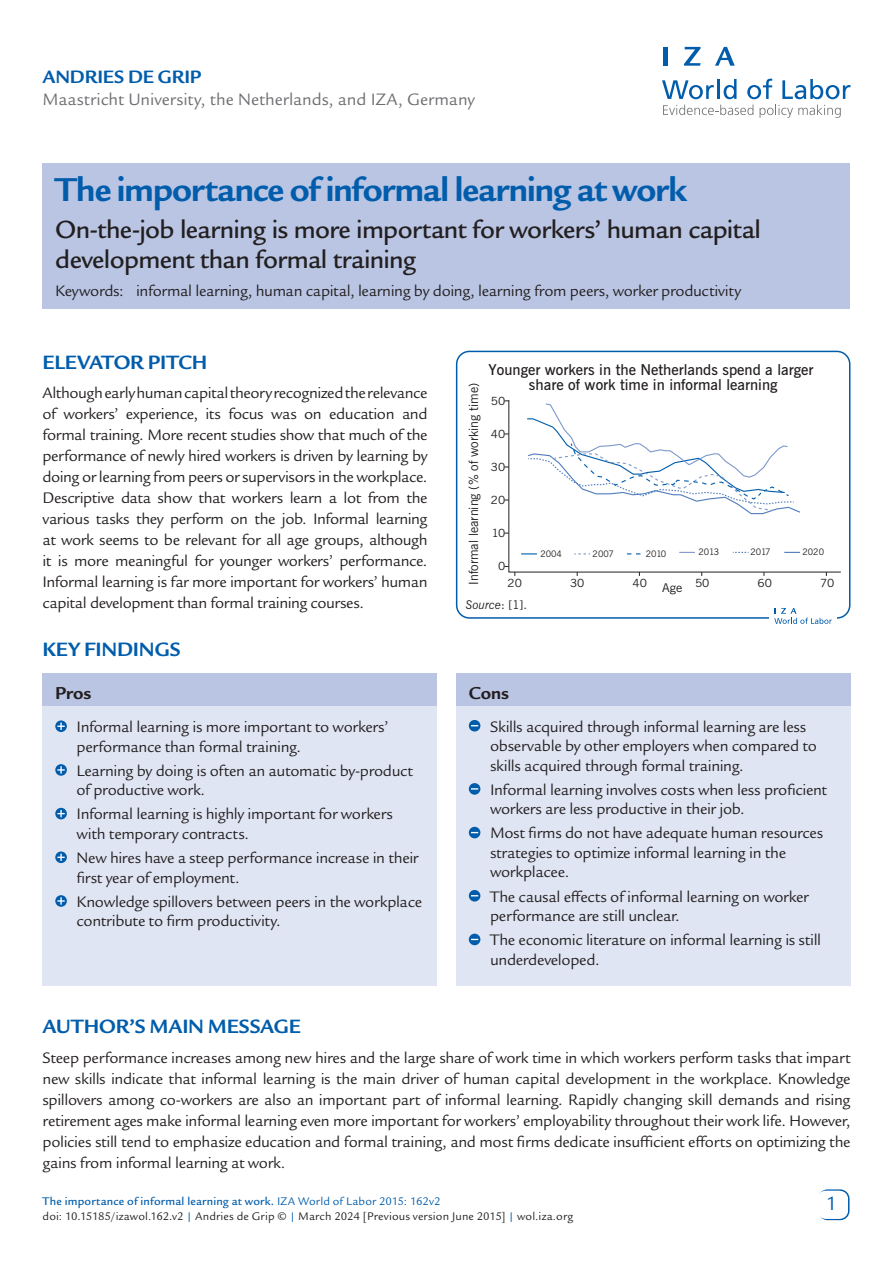
<style>
.page{position:relative;width:893px;height:1263px;background:#fff}
.page>*{position:absolute;margin:0;border:0;box-sizing:border-box;transform-origin:0 0}
.Cover__Title{font:700 36px "Legacy Sans ITC Pro";letter-spacing:-.025em;color:#015dab}
.Cover__Subtitle{font:500 27px/30px "Legacy Sans ITC Pro";letter-spacing:-.025em;color:#231f20}
.Cover__Header{font:700 21px "Legacy Sans ITC Pro";letter-spacing:-.005em;color:#015dab}
.t1{font:21px "Legacy Sans ITC Pro";color:#015dab}
.t2{font:700 19.5px "Legacy Sans ITC Pro";letter-spacing:-.005em;color:#015dab}
.Cover__Pro_Con_Header{font:700 18.75px "Legacy Sans ITC Pro";color:#231f20}
.t3{font:18px "Legacy Sans ITC Pro";color:#6c6d70}
.Cover__Bodytext{font:16.5px/21px "Legacy Sans ITC Pro";letter-spacing:-.02em;color:#231f20;text-align:justify}
.Cover__Pro_Con_Bullets{font:16.5px/19.5px "Legacy Sans ITC Pro";letter-spacing:-.015em;color:#231f20}
.Cover__Keywords{font:16.5px "Legacy Sans ITC Pro";letter-spacing:-.02em;color:#231f20}
.t4{font:600 15px/15px "News Gothic BT";color:#231f20;text-align:center}
.t5{font:12.75px "News Gothic BT";color:#231f20}
.t6{font:12px/15px "Legacy Sans ITC Pro";letter-spacing:.01em;color:#231f20}
.t7{font:italic 12px "News Gothic BT";color:#231f20}
.t8{font:12px "News Gothic BT";color:#231f20;scale:1.07 1}
.t9{font:11.25px "News Gothic BT";color:#231f20;scale:1.07 1}
.t10{font:9px "News Gothic BT";color:#231f20}
.s1{font-style:normal}
.s2{font-weight:500;color:#015dab}
.s3{color:#015dab}
</style>
<div class="page">
<div style="left:818px;top:1189px;width:31px;height:31px;border:2px solid #015dab;border-radius:9px"></div>
<div style="left:817px;top:1191px;width:30px;height:28px;background:#fff;border-radius:9px"></div>
<svg style="left:662px;top:80px;width:52px;height:19px"></svg>
<hr style="left:717px;top:79px;width:3px;height:20px;background:#015dab">
<svg style="left:724px;top:79px;width:12px;height:20px"></svg>
<svg style="left:747px;top:79px;width:25px;height:20px"></svg>
<svg style="left:782px;top:79px;width:68px;height:20px"></svg>
<svg style="left:663px;top:105px;width:90px;height:10px"></svg>
<svg style="left:760px;top:105px;width:81px;height:13px"></svg>
<hr style="left:663px;top:47px;width:4px;height:19px;background:#015dab">
<svg style="left:684px;top:47px;width:17px;height:19px"></svg>
<svg style="left:715px;top:47px;width:20px;height:19px"></svg>
<div style="left:456px;top:675px;width:394px;height:310px;background:#e0e5f3"></div>
<div style="left:43px;top:675px;width:394px;height:310px;background:#e0e5f3"></div>
<div style="left:43px;top:673px;width:394px;height:32px;background:#b9c5e3"></div>
<div style="left:456px;top:673px;width:394px;height:32px;background:#b9c5e3"></div>
<svg style="left:55px;top:720px;width:12px;height:12px"></svg>
<svg style="left:57px;top:722px;width:8px;height:8px"></svg>
<svg style="left:55px;top:764px;width:12px;height:12px"></svg>
<svg style="left:57px;top:766px;width:8px;height:8px"></svg>
<svg style="left:55px;top:808px;width:12px;height:11px"></svg>
<svg style="left:57px;top:810px;width:8px;height:7px"></svg>
<svg style="left:55px;top:851px;width:12px;height:12px"></svg>
<svg style="left:57px;top:854px;width:8px;height:7px"></svg>
<svg style="left:55px;top:895px;width:12px;height:12px"></svg>
<svg style="left:57px;top:897px;width:8px;height:8px"></svg>
<svg style="left:469px;top:720px;width:11px;height:11px"></svg>
<svg style="left:469px;top:783px;width:11px;height:12px"></svg>
<svg style="left:469px;top:827px;width:11px;height:11px"></svg>
<svg style="left:469px;top:890px;width:11px;height:11px"></svg>
<svg style="left:469px;top:934px;width:11px;height:11px"></svg>
<div style="left:43px;top:163px;width:807px;height:146px;background:#b9c5e3"></div>
<div style="left:456px;top:351px;width:394px;height:268px;border:2px solid #015dab;border-radius:13px"></div>
<svg style="left:508px;top:400px;width:333px;height:173px"></svg>
<svg style="left:504px;top:566px;width:11px;height:10px"></svg>
<div style="left:769px;top:603px;width:68px;height:27px;background:#fff"></div>
<svg style="left:774px;top:608px;width:58px;height:16px"></svg>
<svg style="left:526px;top:403px;width:275px;height:112px"></svg>
<svg style="left:521px;top:553px;width:16px;height:1px"></svg>
<svg style="left:574px;top:553px;width:16px;height:1px"></svg>
<svg style="left:627px;top:553px;width:16px;height:1px"></svg>
<svg style="left:679px;top:552px;width:16px;height:1px"></svg>
<svg style="left:733px;top:552px;width:16px;height:1px"></svg>
<svg style="left:784px;top:552px;width:16px;height:1px"></svg>
<p class="t2" style="left:43px;top:65px;width:160px">Andries de Grip</p>
<p class="t3" style="left:43px;top:89px;width:434px">Maastricht University, the Netherlands, and IZA, Germany</p>
<p class="Cover__Title" style="left:55px;top:168px;width:633px">The importance of informal learning at work</p>
<p class="Cover__Subtitle" style="left:55px;top:214px;width:707px">On-the-job learning is more important for workers’ human capital development than formal training</p>
<p class="Cover__Keywords" style="left:55px;top:282px;width:687px">Keywords: informal learning, human capital, learning by doing, learning from peers, worker productivity</p>
<p class="Cover__Header" style="left:43px;top:350px;width:166px">ELEVATOR PITCH</p>
<p class="Cover__Bodytext" style="left:43px;top:383px;width:387px">Although early human capital theory recognized the relevance of workers’ experience, its focus was on education and formal training. More recent studies show that much of the performance of newly hired workers is driven by learning by doing or learning from peers or supervisors in the workplace.<br>Descriptive data show that workers learn a lot from the various tasks they perform on the job. Informal learning at work seems to be relevant for all age groups, although it is more meaningful for younger workers’ performance.<br>Informal learning is far more important for workers’ human capital development than formal training courses.</p>
<p class="Cover__Header" style="left:43px;top:637px;width:66px">KEY FINDIN</p>
<p class="Cover__Header" style="left:155px;top:637px;width:26px">GS</p>
<p class="Cover__Pro_Con_Header" style="left:55px;top:682px;width:38px">Pros</p>
<p class="Cover__Pro_Con_Bullets" style="left:77px;top:717px;width:313px">Informal learning is more important to workers’ performance than formal training.</p>
<p class="Cover__Pro_Con_Bullets" style="left:77px;top:761px;width:338px">Learning by doing is often an automatic by-product of productive work.</p>
<p class="Cover__Pro_Con_Bullets" style="left:77px;top:804px;width:318px">Informal learning is highly important for workers with temporary contracts.</p>
<p class="Cover__Pro_Con_Bullets" style="left:77px;top:848px;width:343px">New hires have a steep performance increase in their first year of employment.</p>
<p class="Cover__Pro_Con_Bullets" style="left:77px;top:892px;width:347px">Knowledge spillovers between peers in the workplace contribute to firm productivity.</p>
<p class="t5" style="left:466px;top:585px;width:204px;rotate:-90deg">Informal learning (% of working time)</p>
<p class="t4" style="left:489px;top:363px;width:326px">Younger workers in the Netherlands spend a larger share of work time in informal learning</p>
<p class="t9" style="left:491px;top:394px;width:15px">50</p>
<p class="t9" style="left:491px;top:427px;width:15px">40</p>
<p class="t9" style="left:491px;top:460px;width:15px">30</p>
<p class="t9" style="left:491px;top:493px;width:15px">20</p>
<p class="t9" style="left:492px;top:526px;width:14px">10</p>
<p class="t9" style="left:498px;top:559px;width:8px">0</p>
<p class="t10" style="left:540px;top:548px;width:23px">2004</p>
<p class="t10" style="left:593px;top:548px;width:23px">2007</p>
<p class="t10" style="left:646px;top:548px;width:22px">2010</p>
<p class="t10" style="left:698px;top:547px;width:22px">2013</p>
<p class="t10" style="left:750px;top:547px;width:22px">2017</p>
<p class="t10" style="left:802px;top:547px;width:23px">2020</p>
<p class="t9" style="left:508px;top:576px;width:15px">20</p>
<p class="t9" style="left:570px;top:576px;width:15px">30</p>
<p class="t9" style="left:633px;top:576px;width:15px">40</p>
<p class="t9" style="left:695px;top:576px;width:15px">50</p>
<p class="t9" style="left:757px;top:576px;width:15px">60</p>
<p class="t9" style="left:820px;top:576px;width:15px">70</p>
<p class="t8" style="left:662px;top:580px;width:20px">Age</p>
<p class="t7" style="left:465px;top:597px;width:63px">Source<span class="s1">: [1].</span></p>
<p class="Cover__Pro_Con_Header" style="left:469px;top:682px;width:42px">Cons</p>
<p class="Cover__Pro_Con_Bullets" style="left:490px;top:717px;width:328px">Skills acquired through informal learning are less observable by other employers when compared to skills acquired through formal training.</p>
<p class="Cover__Pro_Con_Bullets" style="left:490px;top:780px;width:339px">Informal learning involves costs when less proficient workers are less productive in their job.</p>
<p class="Cover__Pro_Con_Bullets" style="left:490px;top:823px;width:335px">Most firms do not have adequate human resources strategies to optimize informal learning in the workplacee.</p>
<p class="Cover__Pro_Con_Bullets" style="left:490px;top:887px;width:320px">The causal effects of informal learning on worker performance are still unclear.</p>
<p class="Cover__Pro_Con_Bullets" style="left:490px;top:930px;width:333px">The economic literature on informal learning is still underdeveloped.</p>
<p class="Cover__Header" style="left:43px;top:1014px;width:258px">AUTHOR’S MAIN MESSAGE</p>
<p class="Cover__Bodytext" style="left:43px;top:1047px;width:809px">Steep performance increases among new hires and the large share of work time in which workers perform tasks that impart new skills indicate that informal learning is the main driver of human capital development in the workplace. Knowledge spillovers among co-workers are also an important part of informal learning. Rapidly changing skill demands and rising retirement ages make informal learning even more important for workers’ employability throughout their work life. However, policies still tend to emphasize education and formal training, and most firms dedicate insufficient efforts on optimizing the gains from informal learning at work.</p>
<p class="t6" style="left:43px;top:1193px;width:532px"><span class="s2">The importance of informal learning at work.</span> <span class="s3">IZA World of Labor 2015: 162v2<br></span>doi: 10.15185/izawol.162.v2 <span class="s3">|</span> Andries de Grip © <span class="s3">|</span> March 2024 [Previous version June 2015] <span class="s3">|</span> wol.iza.org</p>
<p class="t1" style="left:828px;top:1192px;width:13px">1</p>
</div>
